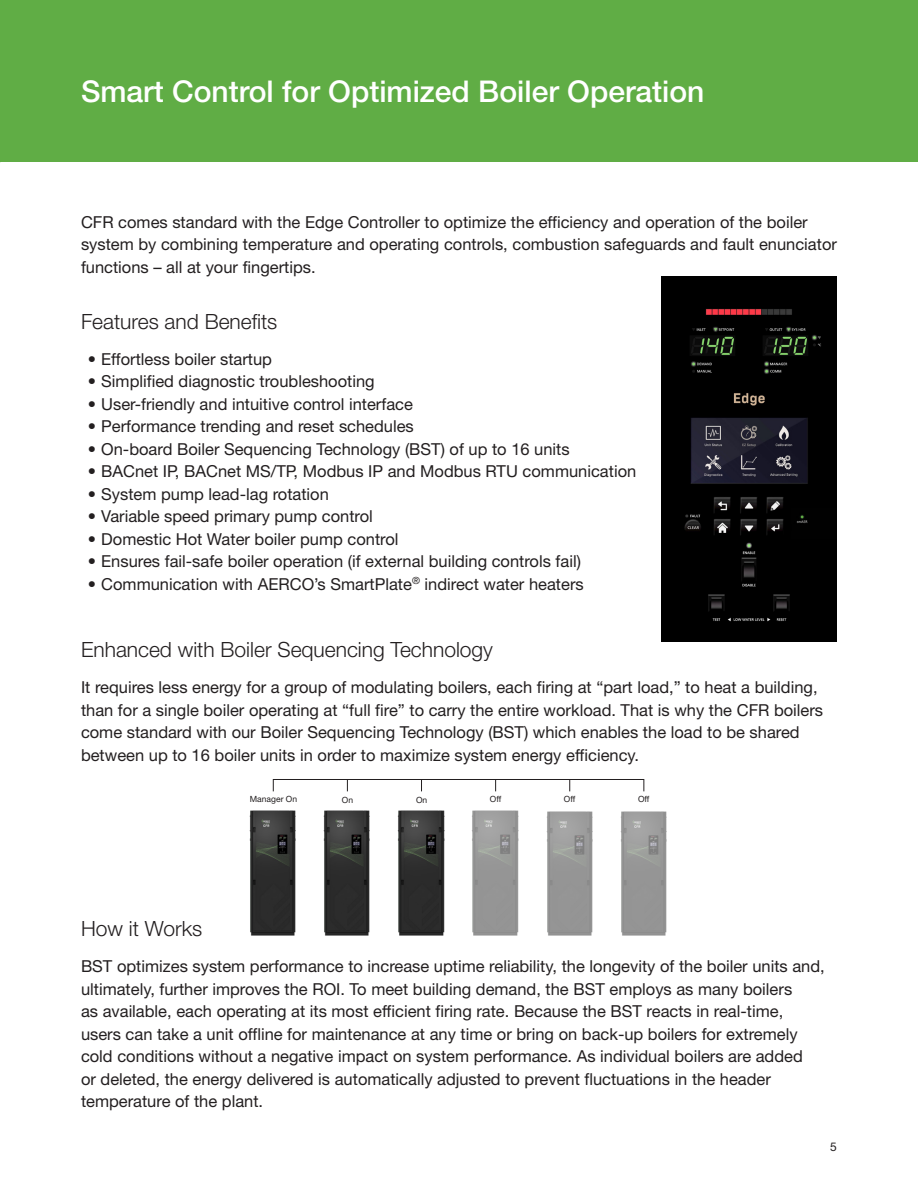
<style>
.page{position:relative;width:918px;height:1188px;background:#fff}
.page>*{position:absolute;margin:0;border:0;box-sizing:border-box;transform-origin:0 0}
.bodycopy{font:500 30px "Helvetica Neue LT Std";color:#fff}
.t1{font:300 21px "Helvetica Neue LT Std";color:#231f20}
.bodycopy-2{font:16.5px/22.5px "Helvetica Neue LT Std";color:#231f20}
.bodycopy-3{font:12px "Helvetica Neue LT Std";color:#231f20}
.bodycopy-4{font:8.55px "Helvetica Neue LT Std";color:#231f20}
</style>
<div class="page">
<div style="left:0;top:0;width:918px;height:162px;background:#60ad45"></div>
<div style="left:273px;top:779px;width:371px;height:13px;border:1px solid #231f20"></div>
<svg style="left:347px;top:779px;width:1px;height:12px"></svg>
<svg style="left:421px;top:779px;width:1px;height:12px"></svg>
<svg style="left:495px;top:779px;width:1px;height:12px"></svg>
<svg style="left:569px;top:779px;width:1px;height:12px"></svg>
<img style="left:249px;top:810px;width:47px;height:126px">
<img style="left:323px;top:810px;width:47px;height:126px">
<img style="left:397px;top:810px;width:48px;height:126px">
<img style="left:472px;top:810px;width:47px;height:126px">
<img style="left:546px;top:811px;width:47px;height:125px">
<img style="left:620px;top:811px;width:47px;height:125px">
<img style="left:662px;top:276px;width:175px;height:365px">
<p class="bodycopy" style="left:81px;top:74px;width:625px">Smart Control for Optimized Boiler Operation</p>
<p class="bodycopy-2" style="left:81px;top:210px;width:757px">CFR comes standard with the Edge Controller to optimize the efficiency and operation of the boiler system by combining temperature and operating controls, combustion safeguards and fault enunciator functions – all at your fingertips.</p>
<p class="t1" style="left:81px;top:308px;width:198px">Features and Benefits</p>
<p class="bodycopy-2" style="left:88px;top:347px;width:186px">• Effortless boiler startup</p>
<p class="bodycopy-2" style="left:88px;top:370px;width:289px">• Simplified diagnostic troubleshooting</p>
<p class="bodycopy-2" style="left:88px;top:392px;width:327px">• User-friendly and intuitive control interface</p>
<p class="bodycopy-2" style="left:88px;top:415px;width:328px">• Performance trending and reset schedules</p>
<p class="bodycopy-2" style="left:88px;top:437px;width:484px">• On-board Boiler Sequencing Technology (BST) of up to 16 units</p>
<p class="bodycopy-2" style="left:88px;top:460px;width:550px">• BACnet IP, BACnet MS/TP, Modbus IP and Modbus RTU communication</p>
<p class="bodycopy-2" style="left:88px;top:482px;width:243px">• System pump lead-lag rotation</p>
<p class="bodycopy-2" style="left:88px;top:505px;width:287px">• Variable speed primary pump control</p>
<p class="bodycopy-2" style="left:88px;top:527px;width:312px">• Domestic Hot Water boiler pump control</p>
<p class="bodycopy-2" style="left:88px;top:550px;width:495px">• Ensures fail-safe boiler operation (if external building controls fail)</p>
<p class="bodycopy-2" style="left:88px;top:572px;width:498px">• Communication with AERCO’s SmartPlate<sup>®</sup> indirect water heaters</p>
<p class="t1" style="left:81px;top:637px;width:413px">Enhanced with Boiler Sequencing Technology</p>
<p class="bodycopy-2" style="left:81px;top:676px;width:744px">It requires less energy for a group of modulating boilers, each firing at “part load,” to heat a building, than for a single boiler operating at “full fire” to carry the entire workload. That is why the CFR boilers come standard with our Boiler Sequencing Technology (BST) which enables the load to be shared between up to 16 boiler units in order to maximize system energy efficiency.</p>
<p class="bodycopy-4" style="left:250px;top:794px;width:49px">Manager On</p>
<p class="bodycopy-4" style="left:342px;top:794px;width:13px">On</p>
<p class="bodycopy-4" style="left:416px;top:794px;width:13px">On</p>
<p class="bodycopy-4" style="left:490px;top:794px;width:13px">Off</p>
<p class="bodycopy-4" style="left:564px;top:794px;width:13px">Off</p>
<p class="bodycopy-4" style="left:638px;top:794px;width:13px">Off</p>
<p class="t1" style="left:81px;top:916px;width:123px">How it Works</p>
<p class="bodycopy-2" style="left:81px;top:955px;width:745px">BST optimizes system performance to increase uptime reliability, the longevity of the boiler units and, ultimately, further improves the ROI. To meet building demand, the BST employs as many boilers<br>as available, each operating at its most efficient firing rate. Because the BST reacts in real-time, users can take a unit offline for maintenance at any time or bring on back-up boilers for extremely cold conditions without a negative impact on system performance. As individual boilers are added<br>or deleted, the energy delivered is automatically adjusted to prevent fluctuations in the header temperature of the plant.</p>
<p class="bodycopy-3" style="left:830px;top:1140px;width:8px">5</p>
</div>
